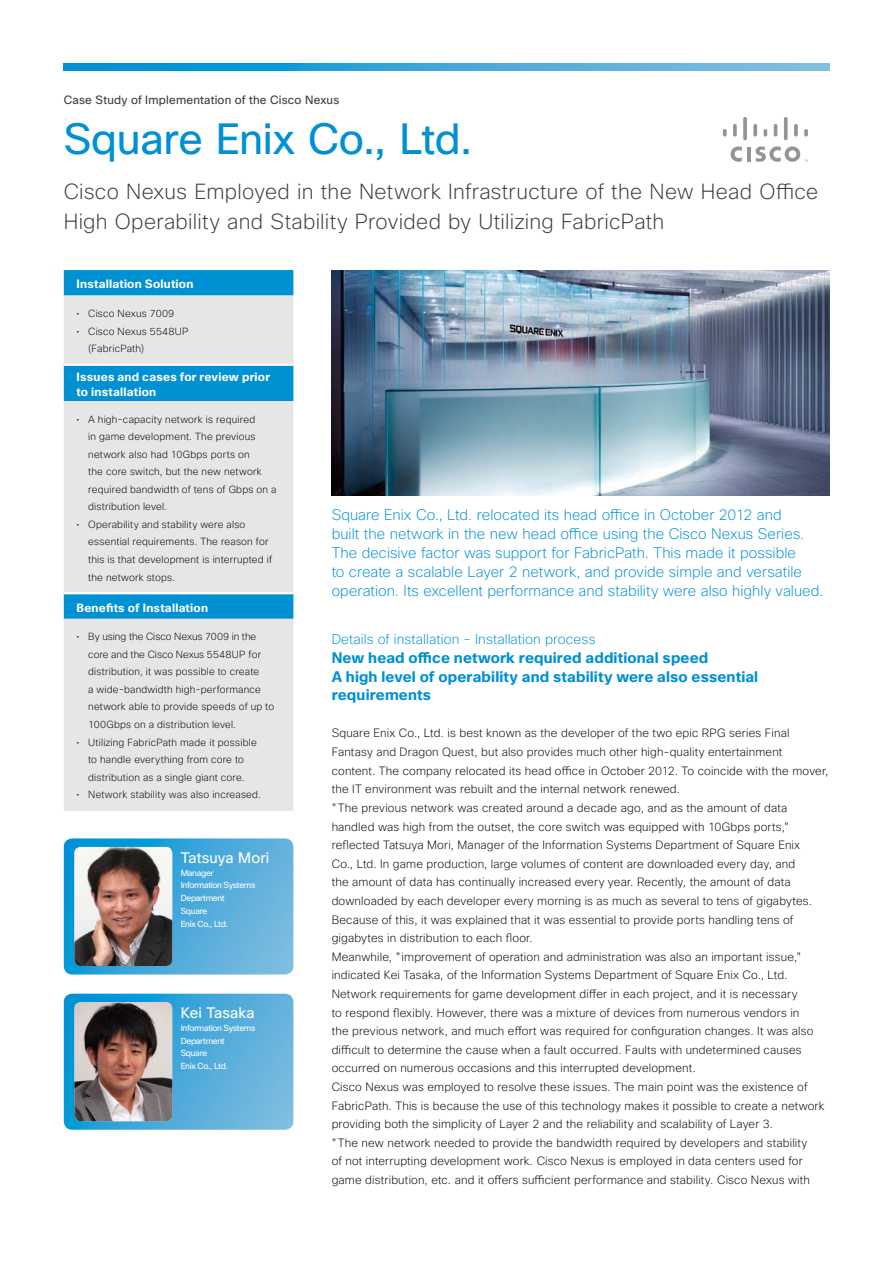
<style>
.page{position:relative;width:893px;height:1263px;background:#fff}
.page>*{position:absolute;margin:0;border:0;box-sizing:border-box;transform-origin:0 0}
.t1{font:42.45px "Cisco Sans";letter-spacing:-.01em;color:#0090d4}
.t2{font:200 21.3px/29.7px "Cisco Sans";letter-spacing:.015em;color:#3e3a39}
.t3{font:200 14.85px/19.2px "Cisco Sans";letter-spacing:.005em;color:#0090d4}
.t4{font:700 14.85px/18.6px "Cisco Sans";letter-spacing:.01em;color:#0090d4}
.t5{font:14.85px "Cisco Sans";letter-spacing:.005em;color:#fff}
.t6{font:200 13.8px "Cisco Sans";letter-spacing:.005em;color:#0090d4}
.t7{font:200 11.7px/18.6px "Cisco Sans";letter-spacing:.015em;color:#000}
.t8{font:700 11.7px/14.9px "Cisco Sans";letter-spacing:.02em;color:#fff}
.t9{font:11.7px "Cisco Sans";letter-spacing:.015em;color:#3e3a39}
.t10{font:200 10.05px/17.5px "Cisco Sans";letter-spacing:.02em;color:#000}
.t11{font:8.55px/12.8px "Cisco Sans";letter-spacing:-.035em;color:#fff}
</style>
<div class="page">
<div style="left:64px;top:270px;width:229px;height:26px;background:#0090d4"></div>
<svg style="left:64px;top:296px;width:229px;height:515px;background:#cbdce3"></svg>
<hr style="left:64px;top:364px;width:229px;height:2px;background:#fff">
<hr style="left:64px;top:592px;width:229px;height:2px;background:#fff">
<svg style="left:64px;top:838px;width:229px;height:136px;background:#50acdb"></svg>
<svg style="left:64px;top:994px;width:229px;height:136px;background:#50acdb"></svg>
<img style="left:74px;top:847px;width:98px;height:119px">
<img style="left:74px;top:1002px;width:98px;height:119px">
<svg style="left:64px;top:64px;width:765px;height:6px;background:#3ba7da"></svg>
<img style="left:332px;top:270px;width:497px;height:225px">
<hr style="left:747px;top:147px;width:4px;height:14px;background:#949495">
<svg style="left:730px;top:146px;width:12px;height:16px"></svg>
<svg style="left:723px;top:129px;width:4px;height:8px"></svg>
<svg style="left:733px;top:124px;width:4px;height:13px"></svg>
<svg style="left:743px;top:117px;width:4px;height:23px"></svg>
<svg style="left:753px;top:124px;width:4px;height:13px"></svg>
<svg style="left:764px;top:129px;width:3px;height:8px"></svg>
<svg style="left:774px;top:124px;width:3px;height:13px"></svg>
<svg style="left:784px;top:117px;width:4px;height:23px"></svg>
<svg style="left:794px;top:124px;width:4px;height:13px"></svg>
<svg style="left:804px;top:129px;width:4px;height:8px"></svg>
<svg style="left:756px;top:146px;width:52px;height:16px"></svg>
<p class="t9" style="left:64px;top:92px;width:277px">Case Study of Implementation of the Cisco Nexus</p>
<h1 class="t1" style="left:64px;top:111px;width:410px">Square Enix Co., Ltd.</h1>
<h2 class="t2" style="left:64px;top:177px;width:756px">Cisco Nexus Employed in the Network Infrastructure of the New Head Office<br>High Operability and Stability Provided by Utilizing FabricPath</h2>
<p class="t8" style="left:77px;top:277px;width:118px">Installation Solution</p>
<p class="t10" style="left:77px;top:305px;width:99px">• Cisco Nexus 7009</p>
<p class="t10" style="left:88px;top:322px;width:102px;text-indent:-12px">• Cisco Nexus 5548UP (FabricPath)</p>
<p class="t8" style="left:77px;top:370px;width:195px">Issues and cases for review prior to installation</p>
<p class="t10" style="left:88px;top:410px;width:190px;text-indent:-12px">• A high-capacity network is required<br>in game development. The previous network also had 10Gbps ports on<br>the core switch, but the new network required bandwidth of tens of Gbps on a distribution level.</p>
<p class="t10" style="left:88px;top:515px;width:185px;text-indent:-12px">• Operability and stability were also essential requirements. The reason for this is that development is interrupted if the network stops.</p>
<p class="t8" style="left:77px;top:600px;width:133px">Benefits of Installation</p>
<p class="t10" style="left:88px;top:628px;width:187px;text-indent:-12px">• By using the Cisco Nexus 7009 in the core and the Cisco Nexus 5548UP for distribution, it was possible to create<br>a wide-bandwidth high-performance network able to provide speeds of up to 100Gbps on a distribution level.</p>
<p class="t10" style="left:77px;top:733px;width:182px;text-align:center">• Utilizing FabricPath made it possible to handle everything from core to distribution as a single giant core.</p>
<p class="t10" style="left:77px;top:786px;width:186px">• Network stability was also increased.</p>
<p class="t5" style="left:181px;top:848px;width:90px">Tatsuya Mori</p>
<p class="t11" style="left:181px;top:866px;width:76px">Manager<br>Information Systems<br>Department<br>Square<br>Enix Co., Ltd.</p>
<p class="t5" style="left:181px;top:1003px;width:75px">Kei Tasaka</p>
<p class="t11" style="left:181px;top:1021px;width:76px">Information Systems<br>Department<br>Square<br>Enix Co., Ltd.</p>
<p class="t3" style="left:332px;top:505px;width:493px">Square Enix Co., Ltd. relocated its head office in October 2012 and<br>built the network in the new head office using the Cisco Nexus Series.<br>The decisive factor was support for FabricPath. This made it possible<br>to create a scalable Layer 2 network, and provide simple and versatile operation. Its excellent performance and stability were also highly valued.</p>
<p class="t6" style="left:332px;top:631px;width:265px">Details of installation - Installation process</p>
<p class="t4" style="left:332px;top:649px;width:428px">New head office network required additional speed<br>A high level of operability and stability were also essential requirements</p>
<p class="t7" style="left:332px;top:724px;width:498px">Square Enix Co., Ltd. is best known as the developer of the two epic RPG series Final Fantasy and Dragon Quest, but also provides much other high-quality entertainment content. The company relocated its head office in October 2012. To coincide with the mover, the IT environment was rebuilt and the internal network renewed.<br>"The previous network was created around a decade ago, and as the amount of data handled was high from the outset, the core switch was equipped with 10Gbps ports," reflected Tatsuya Mori, Manager of the Information Systems Department of Square Enix<br>Co., Ltd. In game production, large volumes of content are downloaded every day, and<br>the amount of data has continually increased every year. Recently, the amount of data downloaded by each developer every morning is as much as several to tens of gigabytes.<br>Because of this, it was explained that it was essential to provide ports handling tens of gigabytes in distribution to each floor.<br>Meanwhile, "improvement of operation and administration was also an important issue," indicated Kei Tasaka, of the Information Systems Department of Square Enix Co., Ltd.<br>Network requirements for game development differ in each project, and it is necessary<br>to respond flexibly. However, there was a mixture of devices from numerous vendors in<br>the previous network, and much effort was required for configuration changes. It was also difficult to determine the cause when a fault occurred. Faults with undetermined causes occurred on numerous occasions and this interrupted development.<br>Cisco Nexus was employed to resolve these issues. The main point was the existence of FabricPath. This is because the use of this technology makes it possible to create a network providing both the simplicity of Layer 2 and the reliability and scalability of Layer 3.<br>"The new network needed to provide the bandwidth required by developers and stability<br>of not interrupting development work. Cisco Nexus is employed in data centers used for game distribution, etc. and it offers sufficient performance and stability. Cisco Nexus with</p>
</div>
